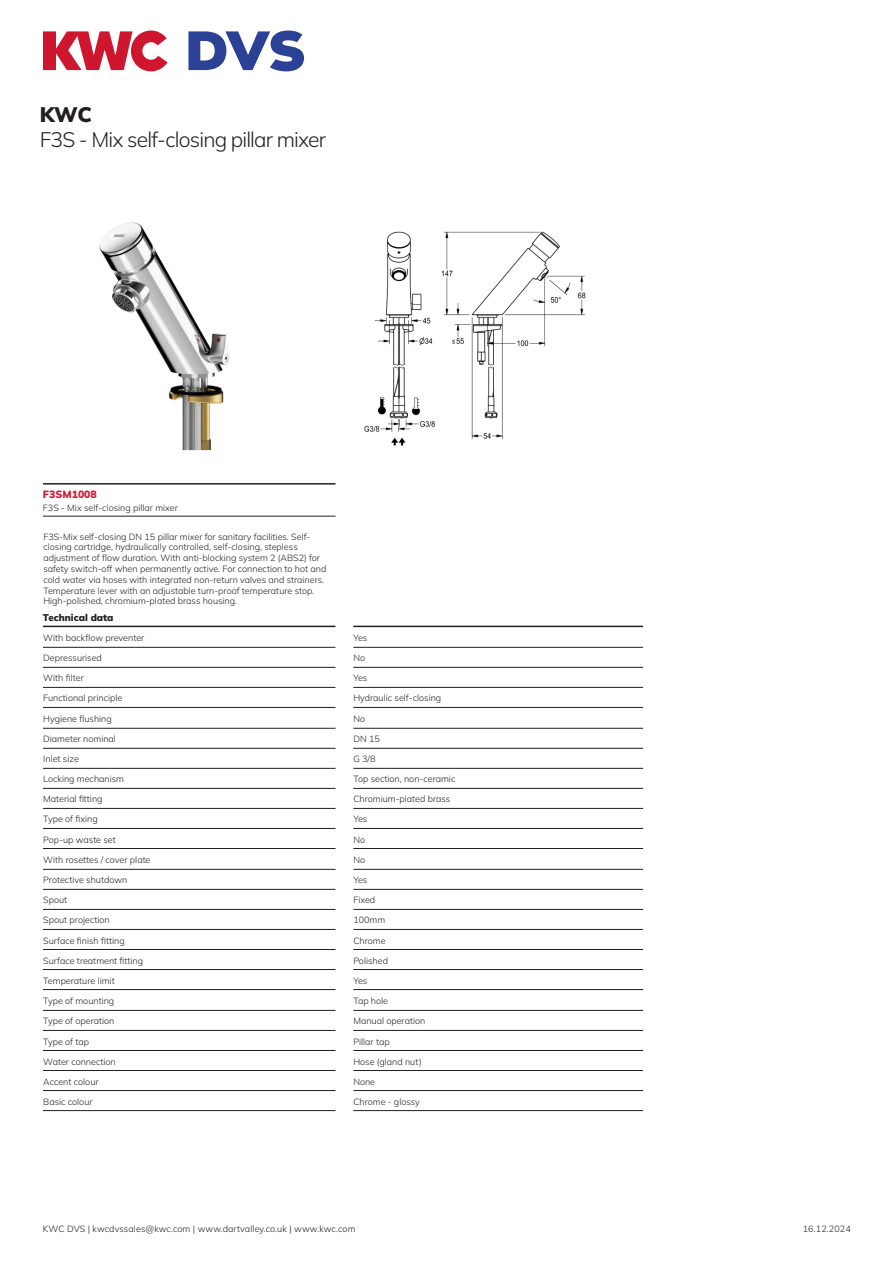
<style>
.page{position:relative;width:893px;height:1263px;background:#fff}
.page>*{position:absolute;margin:0;border:0;box-sizing:border-box;transform-origin:0 0}
.t1{font:300 21px "Mulish";letter-spacing:-.04em;color:#231f20}
.t2{font:900 21px "Mulish";color:#231f20}
.t3{font:900 10.5px "Mulish";color:#d1213a}
.t4{font:900 9.75px "Mulish";color:#231f20}
.t5{font:300 9px/10.8px "Mulish";color:#231f20}
</style>
<div class="page">
<img style="left:99px;top:222px;width:131px;height:229px">
<img style="left:364px;top:231px;width:222px;height:215px">
<svg style="left:43px;top:31px;width:125px;height:40px"></svg>
<svg style="left:188px;top:31px;width:116px;height:40px"></svg>
<hr style="left:43px;top:626px;width:292px;height:1px;background:#231f20">
<hr style="left:43px;top:647px;width:292px;height:1px;background:#231f20">
<hr style="left:43px;top:667px;width:292px;height:1px;background:#231f20">
<hr style="left:43px;top:687px;width:292px;height:1px;background:#231f20">
<hr style="left:43px;top:707px;width:292px;height:1px;background:#231f20">
<hr style="left:43px;top:483px;width:292px;height:2px;background:#231f20">
<hr style="left:43px;top:516px;width:292px;height:1px;background:#231f20">
<hr style="left:353px;top:626px;width:290px;height:1px;background:#231f20">
<hr style="left:353px;top:647px;width:290px;height:1px;background:#231f20">
<hr style="left:353px;top:667px;width:290px;height:1px;background:#231f20">
<hr style="left:353px;top:687px;width:290px;height:1px;background:#231f20">
<hr style="left:353px;top:707px;width:290px;height:1px;background:#231f20">
<hr style="left:43px;top:728px;width:292px;height:1px;background:#231f20">
<hr style="left:43px;top:748px;width:292px;height:1px;background:#231f20">
<hr style="left:43px;top:768px;width:292px;height:1px;background:#231f20">
<hr style="left:43px;top:788px;width:292px;height:1px;background:#231f20">
<hr style="left:353px;top:728px;width:290px;height:1px;background:#231f20">
<hr style="left:353px;top:748px;width:290px;height:1px;background:#231f20">
<hr style="left:353px;top:768px;width:290px;height:1px;background:#231f20">
<hr style="left:353px;top:788px;width:290px;height:1px;background:#231f20">
<hr style="left:43px;top:808px;width:292px;height:1px;background:#231f20">
<hr style="left:43px;top:828px;width:292px;height:1px;background:#231f20">
<hr style="left:43px;top:848px;width:292px;height:1px;background:#231f20">
<hr style="left:353px;top:808px;width:290px;height:1px;background:#231f20">
<hr style="left:353px;top:828px;width:290px;height:1px;background:#231f20">
<hr style="left:353px;top:848px;width:290px;height:1px;background:#231f20">
<hr style="left:43px;top:869px;width:292px;height:1px;background:#231f20">
<hr style="left:43px;top:889px;width:292px;height:1px;background:#231f20">
<hr style="left:43px;top:909px;width:292px;height:1px;background:#231f20">
<hr style="left:43px;top:929px;width:292px;height:1px;background:#231f20">
<hr style="left:353px;top:869px;width:290px;height:1px;background:#231f20">
<hr style="left:353px;top:889px;width:290px;height:1px;background:#231f20">
<hr style="left:353px;top:909px;width:290px;height:1px;background:#231f20">
<hr style="left:353px;top:929px;width:290px;height:1px;background:#231f20">
<hr style="left:43px;top:949px;width:292px;height:1px;background:#231f20">
<hr style="left:43px;top:969px;width:292px;height:1px;background:#231f20">
<hr style="left:43px;top:989px;width:292px;height:1px;background:#231f20">
<hr style="left:353px;top:949px;width:290px;height:1px;background:#231f20">
<hr style="left:353px;top:969px;width:290px;height:1px;background:#231f20">
<hr style="left:353px;top:989px;width:290px;height:1px;background:#231f20">
<hr style="left:43px;top:1010px;width:292px;height:1px;background:#231f20">
<hr style="left:43px;top:1030px;width:292px;height:1px;background:#231f20">
<hr style="left:43px;top:1050px;width:292px;height:1px;background:#231f20">
<hr style="left:43px;top:1070px;width:292px;height:1px;background:#231f20">
<hr style="left:353px;top:1010px;width:290px;height:1px;background:#231f20">
<hr style="left:353px;top:1030px;width:290px;height:1px;background:#231f20">
<hr style="left:353px;top:1050px;width:290px;height:1px;background:#231f20">
<hr style="left:353px;top:1070px;width:290px;height:1px;background:#231f20">
<hr style="left:43px;top:1090px;width:292px;height:1px;background:#231f20">
<hr style="left:43px;top:1110px;width:292px;height:1px;background:#231f20">
<hr style="left:353px;top:1090px;width:290px;height:1px;background:#231f20">
<hr style="left:353px;top:1110px;width:290px;height:1px;background:#231f20">
<p class="t2" style="left:40px;top:100px;width:53px">KWC</p>
<p class="t1" style="left:40px;top:125px;width:288px">F3S - Mix self-closing pillar mixer</p>
<p class="t3" style="left:43px;top:487px;width:55px">F3SM1008</p>
<p class="t5" style="left:43px;top:502px;width:136px">F3S - Mix self-closing pillar mixer</p>
<p class="t5" style="left:43px;top:531px;width:284px">F3S-Mix self-closing DN 15 pillar mixer for sanitary facilities. Self&shy;closing cartridge, hydraulically controlled, self-closing, stepless adjustment of flow duration. With anti-blocking system 2 (ABS2) for safety switch-off when permanently active. For connection to hot and cold water via hoses with integrated non-return valves and strainers.<br>Temperature lever with an adjustable turn-proof temperature stop.<br>High-polished, chromium-plated brass housing.</p>
<p class="t4" style="left:43px;top:611px;width:72px">Technical data</p>
<p class="t5" style="left:43px;top:632px;width:103px">With backflow preventer</p>
<p class="t5" style="left:43px;top:652px;width:60px">Depressurised</p>
<p class="t5" style="left:43px;top:672px;width:42px">With filter</p>
<p class="t5" style="left:43px;top:693px;width:81px">Functional principle</p>
<p class="t5" style="left:43px;top:713px;width:70px">Hygiene flushing</p>
<p class="t5" style="left:43px;top:733px;width:74px">Diameter nominal</p>
<p class="t5" style="left:43px;top:753px;width:37px">Inlet size</p>
<p class="t5" style="left:43px;top:773px;width:82px">Locking mechanism</p>
<p class="t5" style="left:43px;top:794px;width:61px">Material fitting</p>
<p class="t5" style="left:43px;top:814px;width:56px">Type of fixing</p>
<p class="t5" style="left:43px;top:834px;width:74px">Pop-up waste set</p>
<p class="t5" style="left:43px;top:854px;width:109px">With rosettes / cover plate</p>
<p class="t5" style="left:43px;top:874px;width:86px">Protective shutdown</p>
<p class="t5" style="left:43px;top:894px;width:26px">Spout</p>
<p class="t5" style="left:43px;top:915px;width:68px">Spout projection</p>
<p class="t5" style="left:43px;top:935px;width:83px">Surface finish fitting</p>
<p class="t5" style="left:43px;top:955px;width:101px">Surface treatment fitting</p>
<p class="t5" style="left:43px;top:975px;width:73px">Temperature limit</p>
<p class="t5" style="left:43px;top:995px;width:73px">Type of mounting</p>
<p class="t5" style="left:43px;top:1015px;width:73px">Type of operation</p>
<p class="t5" style="left:43px;top:1036px;width:47px">Type of tap</p>
<p class="t5" style="left:43px;top:1056px;width:74px">Water connection</p>
<p class="t5" style="left:43px;top:1076px;width:57px">Accent colour</p>
<p class="t5" style="left:43px;top:1096px;width:51px">Basic colour</p>
<p class="t5" style="left:353px;top:632px;width:16px">Yes</p>
<p class="t5" style="left:353px;top:652px;width:13px">No</p>
<p class="t5" style="left:353px;top:672px;width:16px">Yes</p>
<p class="t5" style="left:353px;top:693px;width:89px">Hydraulic self-closing</p>
<p class="t5" style="left:353px;top:713px;width:13px">No</p>
<p class="t5" style="left:353px;top:733px;width:28px">DN 15</p>
<p class="t5" style="left:353px;top:753px;width:24px">G 3/8</p>
<p class="t5" style="left:353px;top:773px;width:104px">Top section, non-ceramic</p>
<p class="t5" style="left:353px;top:794px;width:98px">Chromium-plated brass</p>
<p class="t5" style="left:353px;top:814px;width:16px">Yes</p>
<p class="t5" style="left:353px;top:834px;width:13px">No</p>
<p class="t5" style="left:353px;top:854px;width:13px">No</p>
<p class="t5" style="left:353px;top:874px;width:16px">Yes</p>
<p class="t5" style="left:353px;top:894px;width:23px">Fixed</p>
<p class="t5" style="left:353px;top:915px;width:33px">100mm</p>
<p class="t5" style="left:353px;top:935px;width:34px">Chrome</p>
<p class="t5" style="left:353px;top:955px;width:36px">Polished</p>
<p class="t5" style="left:353px;top:975px;width:16px">Yes</p>
<p class="t5" style="left:353px;top:995px;width:36px">Tap hole</p>
<p class="t5" style="left:353px;top:1015px;width:74px">Manual operation</p>
<p class="t5" style="left:353px;top:1036px;width:38px">Pillar tap</p>
<p class="t5" style="left:353px;top:1056px;width:70px">Hose (gland nut)</p>
<p class="t5" style="left:353px;top:1076px;width:23px">None</p>
<p class="t5" style="left:353px;top:1096px;width:68px">Chrome - glossy</p>
<p class="t5" style="left:43px;top:1223px;width:314px">KWC DVS | kwcdvssales@kwc.com | www.dartvalley.co.uk | www.kwc.com</p>
<p class="t5" style="left:803px;top:1223px;width:49px">16.12.2024</p>
</div>
